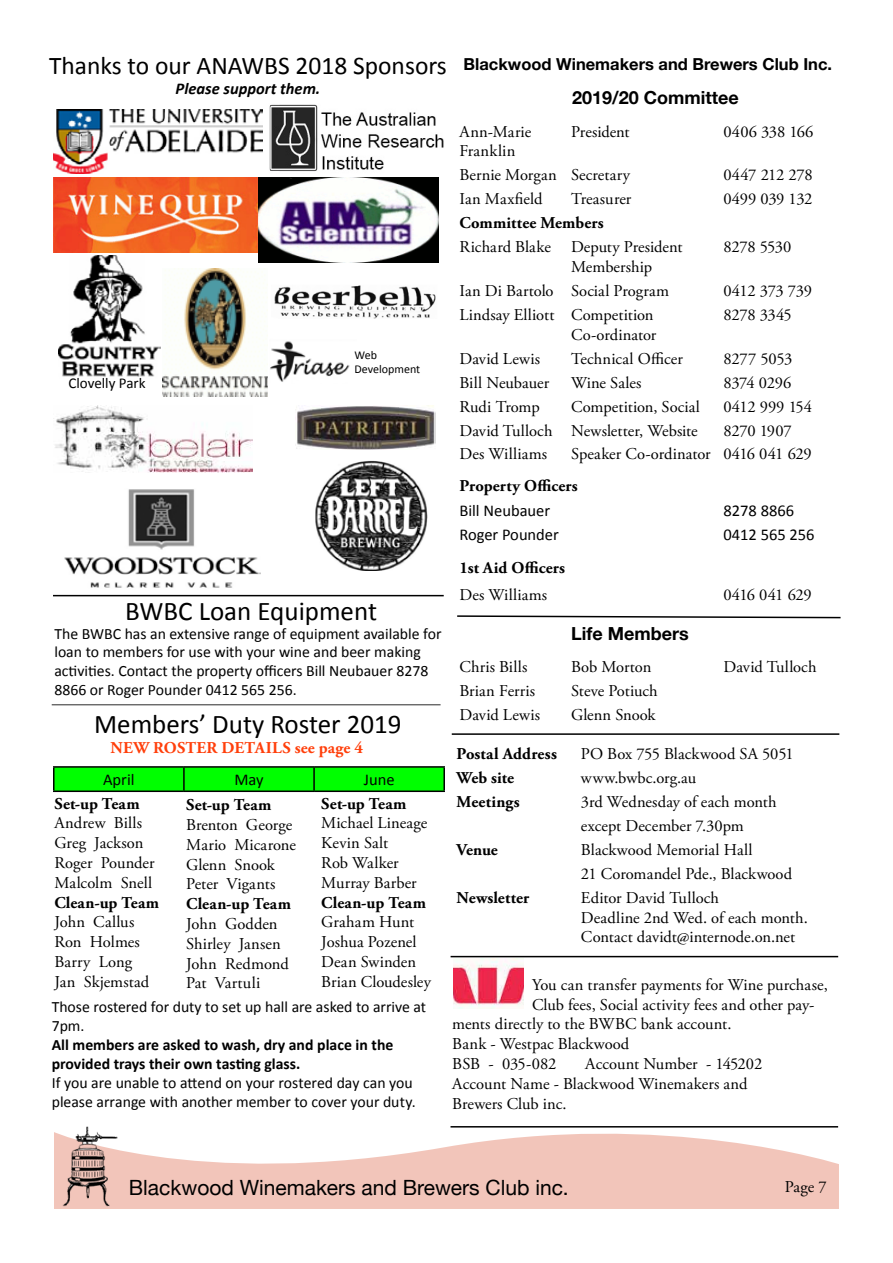
<style>
.page{position:relative;width:893px;height:1263px;background:#fff}
.page>*{position:absolute;margin:0;border:0;box-sizing:border-box;transform-origin:0 0}
.t1{font:27px "Calibri";color:#000}
.t2{font:25.5px "Calibri";color:#000}
.t3{font:21px "Helvetica Neue";color:#000}
.t4{font:700 18px "Helvetica Neue";color:#000}
.t5{font:16.5px/19.8px "Adobe Garamond Pro";letter-spacing:.005em;color:#000}
.t6{font:700 16.5px "Adobe Garamond Pro";letter-spacing:.01em;color:#000}
.t7{font:16.5px "Calibri";color:#000}
.t8{font:700 16.5px "Helvetica Neue";color:#000}
.t9{font:16.5px "Adobe Garamond Pro";letter-spacing:-.025em;color:#000}
.t10{font:16.5px "Adobe Garamond Pro";letter-spacing:-.02em;color:#000}
.t11{font:700 16.5px "Adobe Garamond Pro";letter-spacing:.015em;color:#ff3f0b}
.t12{font:italic 700 16.5px "Calibri";color:#000}
.t13{font:16.5px "Adobe Garamond Pro";letter-spacing:-.015em;color:#000}
.t14{font:15.75px/18.9px "Calibri";color:#000}
.t15{font:700 15.75px/18.9px "Calibri";color:#000}
.t16{font:15px "Calibri";color:#000}
.t17{font:12px/14.4px "Calibri";color:#000}
</style>
<div class="page">
<svg style="left:126px;top:1133px;width:713px;height:76px;fill:#f2c5ba"></svg>
<img style="left:54px;top:1126px;width:72px;height:83px">
<img style="left:454px;top:959px;width:69px;height:50px">
<hr style="left:450px;top:1126px;width:388px;height:1px;background:#000">
<hr style="left:451px;top:956px;width:387px;height:1px;background:#000">
<hr style="left:452px;top:733px;width:387px;height:2px;background:#000">
<svg style="left:457px;top:615px;width:384px;height:4px"></svg>
<hr style="left:52px;top:704px;width:389px;height:1px;background:#000">
<img style="left:259px;top:178px;width:179px;height:85px">
<img style="left:163px;top:269px;width:104px;height:127px">
<img style="left:54px;top:178px;width:203px;height:75px">
<img style="left:64px;top:489px;width:197px;height:99px">
<img style="left:53px;top:406px;width:200px;height:67px">
<img style="left:274px;top:285px;width:162px;height:34px">
<img style="left:296px;top:406px;width:140px;height:44px">
<img style="left:269px;top:104px;width:175px;height:68px">
<img style="left:53px;top:109px;width:210px;height:64px">
<img style="left:270px;top:341px;width:80px;height:41px">
<img style="left:315px;top:460px;width:113px;height:110px">
<img style="left:58px;top:255px;width:102px;height:122px">
<div style="left:55px;top:768px;width:388px;height:22px;background:#0f0"></div>
<hr style="left:53px;top:766px;width:131px;height:2px;background:#000">
<hr style="left:53px;top:768px;width:2px;height:22px;background:#000">
<hr style="left:184px;top:766px;width:130px;height:2px;background:#000">
<hr style="left:183px;top:768px;width:2px;height:22px;background:#000">
<hr style="left:314px;top:766px;width:131px;height:2px;background:#000">
<hr style="left:313px;top:768px;width:2px;height:22px;background:#000">
<hr style="left:443px;top:768px;width:2px;height:22px;background:#000">
<hr style="left:53px;top:790px;width:131px;height:2px;background:#000">
<hr style="left:184px;top:790px;width:130px;height:2px;background:#000">
<hr style="left:314px;top:790px;width:131px;height:2px;background:#000">
<hr style="left:53px;top:595px;width:391px;height:1px;background:#000">
<h2 class="t2" style="left:49px;top:50px;width:399px">Thanks to our ANAWBS 2018 Sponsors</h2>
<p class="t12" style="left:176px;top:78px;width:146px">Please support them.</p>
<p class="t8" style="left:464px;top:51px;width:370px">Blackwood Winemakers and Brewers Club Inc.</p>
<p class="t4" style="left:572px;top:83px;width:168px">2019/20 Committee</p>
<p class="t16" style="left:68px;top:374px;width:79px">Clovelly Park</p>
<p class="t17" style="left:355px;top:347px;width:67px">Web<br>Development</p>
<h1 class="t1" style="left:125px;top:594px;width:253px">BWBC Loan Equipment</h1>
<p class="t14" style="left:54px;top:623px;width:389px">The BWBC has an extensive range of equipment available for loan to members for use with your wine and beer making activities. Contact the property officers Bill Neubauer 8278<br>8866 or Roger Pounder 0412 565 256.</p>
<h1 class="t1" style="left:94px;top:707px;width:309px">Members’ Duty Roster 2019</h1>
<p class="t11" style="left:110px;top:738px;width:254px">NEW ROSTER DETAILS see page 4</p>
<p class="t6" style="left:321px;top:794px;width:87px">Set-up Team</p>
<p class="t5" style="left:321px;top:814px;width:108px">Michael Lineage<br>Kevin Salt<br>Rob Walker<br>Murray Barber</p>
<p class="t6" style="left:321px;top:893px;width:106px">Clean-up Team</p>
<p class="t5" style="left:321px;top:913px;width:111px">Graham Hunt<br>Joshua Pozenel<br>Dean Swinden<br>Brian Cloudesley</p>
<p class="t7" style="left:103px;top:769px;width:33px">April</p>
<p class="t7" style="left:234px;top:769px;width:31px">May</p>
<p class="t7" style="left:364px;top:769px;width:32px">June</p>
<p class="t6" style="left:54px;top:794px;width:87px">Set-up Team</p>
<p class="t5" style="left:54px;top:814px;width:102px">Andrew Bills<br>Greg Jackson<br>Roger Pounder<br>Malcolm Snell</p>
<p class="t6" style="left:54px;top:893px;width:106px">Clean-up Team</p>
<p class="t5" style="left:54px;top:913px;width:96px">John Callus<br>Ron Holmes<br>Barry Long<br>Jan Skjemstad</p>
<p class="t6" style="left:186px;top:795px;width:87px">Set-up Team</p>
<p class="t5" style="left:186px;top:815px;width:111px">Brenton George<br>Mario Micarone<br>Glenn Snook<br>Peter Vigants</p>
<p class="t6" style="left:186px;top:894px;width:106px">Clean-up Team</p>
<p class="t5" style="left:186px;top:914px;width:104px">John Godden<br>Shirley Jansen<br>John Redmond<br>Pat Vartuli</p>
<p class="t14" style="left:52px;top:997px;width:376px">Those rostered for duty to set up hall are asked to arrive at<br>7pm.</p>
<p class="t15" style="left:52px;top:1034px;width:343px">All members are asked to wash, dry and place in the provided trays their own tasting glass.</p>
<p class="t14" style="left:52px;top:1072px;width:366px">If you are unable to attend on your rostered day can you please arrange with another member to cover your duty.</p>
<p class="t5" style="left:459px;top:122px;width:73px">Ann-Marie<br>Franklin</p>
<p class="t5" style="left:571px;top:122px;width:60px">President</p>
<p class="t5" style="left:723px;top:122px;width:92px">0406 338 166</p>
<p class="t5" style="left:459px;top:166px;width:172px">Bernie Morgan Secretary</p>
<p class="t9" style="left:723px;top:165px;width:91px">0447 212 278</p>
<p class="t5" style="left:459px;top:190px;width:84px">Ian Maxfield</p>
<p class="t5" style="left:571px;top:190px;width:62px">Treasurer</p>
<p class="t9" style="left:723px;top:189px;width:90px">0499 039 132</p>
<p class="t6" style="left:459px;top:213px;width:146px">Committee Members</p>
<p class="t5" style="left:571px;top:238px;width:113px;text-indent:-112px">Richard Blake Deputy President<br>Membership</p>
<p class="t10" style="left:723px;top:237px;width:69px">8278 5530</p>
<p class="t5" style="left:459px;top:281px;width:211px">Ian Di Bartolo Social Program</p>
<p class="t9" style="left:723px;top:281px;width:90px">0412 373 739</p>
<p class="t5" style="left:459px;top:305px;width:198px;text-align:right">Lindsay Elliott Competition<br>Co-ordinator</p>
<p class="t10" style="left:723px;top:305px;width:70px">8278 3345</p>
<p class="t5" style="left:459px;top:349px;width:82px">David Lewis</p>
<p class="t5" style="left:571px;top:349px;width:113px">Technical Officer</p>
<p class="t5" style="left:723px;top:349px;width:71px">8277 5053</p>
<p class="t5" style="left:459px;top:373px;width:91px">Bill Neubauer</p>
<p class="t5" style="left:571px;top:373px;width:72px">Wine Sales</p>
<p class="t13" style="left:723px;top:372px;width:69px">8374 0296</p>
<p class="t5" style="left:459px;top:397px;width:82px">Rudi Tromp</p>
<p class="t5" style="left:571px;top:397px;width:130px">Competition, Social</p>
<p class="t5" style="left:723px;top:397px;width:90px">0412 999 154</p>
<p class="t5" style="left:459px;top:421px;width:240px">David Tulloch Newsletter, Website</p>
<p class="t5" style="left:723px;top:421px;width:70px">8270 1907</p>
<p class="t5" style="left:459px;top:445px;width:89px">Des Williams</p>
<p class="t5" style="left:571px;top:445px;width:242px">Speaker Co-ordinator 0416 041 629</p>
<p class="t6" style="left:459px;top:476px;width:120px">Property Officers</p>
<p class="t7" style="left:459px;top:500px;width:92px">Bill Neubauer</p>
<p class="t7" style="left:723px;top:500px;width:72px">8278 8866</p>
<p class="t7" style="left:459px;top:524px;width:101px">Roger Pounder</p>
<p class="t7" style="left:723px;top:524px;width:93px">0412 565 256</p>
<p class="t6" style="left:459px;top:558px;width:107px">1st Aid Officers</p>
<p class="t5" style="left:459px;top:585px;width:89px">Des Williams</p>
<p class="t10" style="left:723px;top:585px;width:90px">0416 041 629</p>
<p class="t4" style="left:571px;top:620px;width:119px">Life Members</p>
<p class="t5" style="left:459px;top:657px;width:69px">Chris Bills</p>
<p class="t5" style="left:571px;top:657px;width:82px">Bob Morton</p>
<p class="t5" style="left:723px;top:657px;width:95px">David Tulloch</p>
<p class="t5" style="left:459px;top:681px;width:77px">Brian Ferris</p>
<p class="t5" style="left:571px;top:681px;width:88px">Steve Potiuch</p>
<p class="t5" style="left:459px;top:705px;width:82px">David Lewis</p>
<p class="t5" style="left:571px;top:705px;width:86px">Glenn Snook</p>
<p class="t6" style="left:457px;top:744px;width:102px">Postal Address</p>
<p class="t5" style="left:581px;top:744px;width:214px">PO Box 755 Blackwood SA 5051</p>
<p class="t6" style="left:457px;top:768px;width:59px">Web site</p>
<p class="t5" style="left:581px;top:768px;width:117px">www.bwbc.org.au</p>
<p class="t6" style="left:457px;top:792px;width:65px">Meetings</p>
<p class="t5" style="left:581px;top:790px;width:197px;line-height:24px">3rd Wednesday of each month except December 7.30pm</p>
<p class="t6" style="left:457px;top:840px;width:43px">Venue</p>
<p class="t5" style="left:581px;top:838px;width:213px;line-height:24px">Blackwood Memorial Hall<br>21 Coromandel Pde., Blackwood</p>
<p class="t6" style="left:457px;top:888px;width:74px">Newsletter</p>
<p class="t5" style="left:581px;top:888px;width:228px">Editor David Tulloch<br>Deadline 2nd Wed. of each month.<br>Contact davidt@internode.on.net</p>
<p class="t5" style="left:532px;top:975px;width:297px">You can transfer payments for Wine purchase,</p>
<p class="t5" style="left:532px;top:995px;width:284px">Club fees, Social activity fees and other pay-</p>
<p class="t5" style="left:452px;top:1015px;width:281px">ments directly to the BWBC bank account.</p>
<p class="t5" style="left:452px;top:1034px;width:178px">Bank - Westpac Blackwood</p>
<p class="t5" style="left:452px;top:1054px;width:106px">BSB - 035-082</p>
<p class="t5" style="left:452px;top:1054px;width:311px;text-indent:133px">Account Number - 145202<br>Account Name - Blackwood Winemakers and<br>Brewers Club inc.</p>
<p class="t3" style="left:129px;top:1172px;width:441px">Blackwood Winemakers and Brewers Club inc.</p>
<p class="t5" style="left:785px;top:1178px;width:43px">Page 7</p>
</div>
